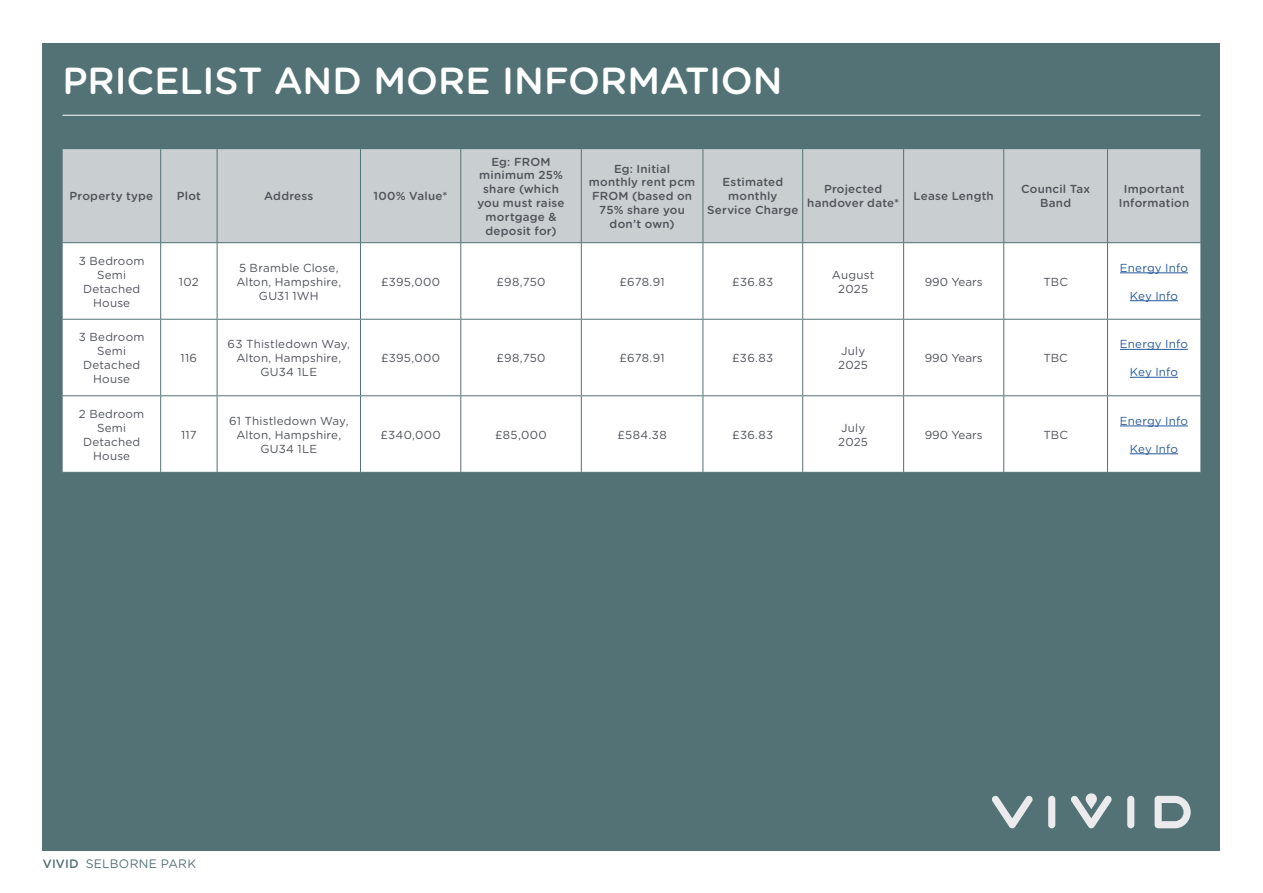
<style>
.page{position:relative;width:1263px;height:893px;background:#fff}
.page>*{position:absolute;margin:0;border:0;box-sizing:border-box;transform-origin:0 0}
.t1{font:500 37.65px "Gotham Rounded";color:#fff}
.t2{font:12.3px "Gotham Rounded";letter-spacing:.02em;color:#527275}
.t3{font:11.55px/14px "Gotham Rounded";letter-spacing:.02em;color:#50535a;text-align:center}
.t4{font:500 11.55px/14px "Gotham Rounded";letter-spacing:.02em;color:#50535a;text-align:center}
.t5{font:11.55px "Gotham Rounded";letter-spacing:.01em;color:#275b9b}
.t6{font:11.55px "Gotham Rounded";color:#50535a}
.s1{font-weight:500}
</style>
<div class="page">
<div style="left:43px;top:43px;width:1177px;height:807px;background:#527275"></div>
<hr style="left:63px;top:115px;width:1137px;height:1px;background:#fff">
<div style="left:1048px;top:796px;width:7px;height:32px;background:#ebebed;border-radius:4px"></div>
<div style="left:1127px;top:796px;width:7px;height:32px;background:#ebebed;border-radius:4px"></div>
<svg style="left:1154px;top:796px;width:37px;height:32px"></svg>
<svg style="left:1071px;top:793px;width:41px;height:35px"></svg>
<svg style="left:992px;top:795px;width:41px;height:33px"></svg>
<div style="left:63px;top:149px;width:1137px;height:93px;background:#c9ced0"></div>
<div style="left:63px;top:243px;width:1137px;height:229px;background:#fff"></div>
<hr style="left:160px;top:149px;width:1px;height:93px;background:#527275">
<hr style="left:217px;top:149px;width:1px;height:93px;background:#527275">
<hr style="left:360px;top:149px;width:1px;height:93px;background:#527275">
<hr style="left:460px;top:149px;width:1px;height:93px;background:#527275">
<hr style="left:581px;top:149px;width:1px;height:93px;background:#527275">
<hr style="left:702px;top:149px;width:1px;height:93px;background:#527275">
<hr style="left:802px;top:149px;width:1px;height:93px;background:#527275">
<hr style="left:903px;top:149px;width:1px;height:93px;background:#527275">
<hr style="left:1003px;top:149px;width:1px;height:93px;background:#527275">
<hr style="left:1107px;top:149px;width:1px;height:93px;background:#527275">
<hr style="left:160px;top:243px;width:1px;height:76px;background:#527275">
<hr style="left:160px;top:320px;width:1px;height:75px;background:#527275">
<hr style="left:160px;top:396px;width:1px;height:76px;background:#527275">
<hr style="left:217px;top:243px;width:1px;height:76px;background:#527275">
<hr style="left:360px;top:243px;width:1px;height:76px;background:#527275">
<hr style="left:460px;top:243px;width:1px;height:76px;background:#527275">
<hr style="left:581px;top:243px;width:1px;height:76px;background:#527275">
<hr style="left:702px;top:243px;width:1px;height:76px;background:#527275">
<hr style="left:802px;top:243px;width:1px;height:76px;background:#527275">
<hr style="left:903px;top:243px;width:1px;height:76px;background:#527275">
<hr style="left:1003px;top:243px;width:1px;height:76px;background:#527275">
<hr style="left:217px;top:320px;width:1px;height:75px;background:#527275">
<hr style="left:360px;top:320px;width:1px;height:75px;background:#527275">
<hr style="left:460px;top:320px;width:1px;height:75px;background:#527275">
<hr style="left:581px;top:320px;width:1px;height:75px;background:#527275">
<hr style="left:702px;top:320px;width:1px;height:75px;background:#527275">
<hr style="left:802px;top:320px;width:1px;height:75px;background:#527275">
<hr style="left:903px;top:320px;width:1px;height:75px;background:#527275">
<hr style="left:1003px;top:320px;width:1px;height:75px;background:#527275">
<hr style="left:217px;top:396px;width:1px;height:76px;background:#527275">
<hr style="left:360px;top:396px;width:1px;height:76px;background:#527275">
<hr style="left:460px;top:396px;width:1px;height:76px;background:#527275">
<hr style="left:581px;top:396px;width:1px;height:76px;background:#527275">
<hr style="left:702px;top:396px;width:1px;height:76px;background:#527275">
<hr style="left:802px;top:396px;width:1px;height:76px;background:#527275">
<hr style="left:903px;top:396px;width:1px;height:76px;background:#527275">
<hr style="left:1003px;top:396px;width:1px;height:76px;background:#527275">
<hr style="left:1107px;top:243px;width:1px;height:76px;background:#527275">
<hr style="left:1107px;top:320px;width:1px;height:75px;background:#527275">
<hr style="left:1107px;top:396px;width:1px;height:76px;background:#527275">
<hr style="left:63px;top:319px;width:98px;height:1px;background:#527275">
<hr style="left:63px;top:395px;width:98px;height:1px;background:#527275">
<hr style="left:161px;top:319px;width:56px;height:1px;background:#527275">
<hr style="left:217px;top:319px;width:143px;height:1px;background:#527275">
<hr style="left:803px;top:319px;width:101px;height:1px;background:#527275">
<hr style="left:161px;top:395px;width:56px;height:1px;background:#527275">
<hr style="left:217px;top:395px;width:143px;height:1px;background:#527275">
<hr style="left:803px;top:395px;width:101px;height:1px;background:#527275">
<hr style="left:1107px;top:319px;width:93px;height:1px;background:#527275">
<hr style="left:1107px;top:395px;width:93px;height:1px;background:#527275">
<hr style="left:360px;top:319px;width:101px;height:1px;background:#527275">
<hr style="left:461px;top:319px;width:120px;height:1px;background:#527275">
<hr style="left:581px;top:319px;width:122px;height:1px;background:#527275">
<hr style="left:703px;top:319px;width:100px;height:1px;background:#527275">
<hr style="left:904px;top:319px;width:100px;height:1px;background:#527275">
<hr style="left:1004px;top:319px;width:103px;height:1px;background:#527275">
<hr style="left:360px;top:395px;width:101px;height:1px;background:#527275">
<hr style="left:461px;top:395px;width:120px;height:1px;background:#527275">
<hr style="left:581px;top:395px;width:122px;height:1px;background:#527275">
<hr style="left:703px;top:395px;width:100px;height:1px;background:#527275">
<hr style="left:904px;top:395px;width:100px;height:1px;background:#527275">
<hr style="left:1004px;top:395px;width:103px;height:1px;background:#527275">
<hr style="left:1120px;top:273px;width:68px;height:1px;background:#275b9b">
<hr style="left:1130px;top:300px;width:48px;height:1px;background:#275b9b">
<hr style="left:1120px;top:349px;width:68px;height:1px;background:#275b9b">
<hr style="left:1130px;top:377px;width:48px;height:1px;background:#275b9b">
<hr style="left:1120px;top:426px;width:68px;height:1px;background:#275b9b">
<hr style="left:1130px;top:453px;width:48px;height:1px;background:#275b9b">
<h1 class="t1" style="left:63px;top:54px;width:721px">PRICELIST AND MORE INFORMATION</h1>
<p class="t4" style="left:70px;top:189px;width:85px">Property type</p>
<p class="t4" style="left:177px;top:189px;width:25px">Plot</p>
<p class="t4" style="left:264px;top:189px;width:51px">Address</p>
<p class="t4" style="left:374px;top:189px;width:75px">100% Value*</p>
<p class="t4" style="left:477px;top:154px;width:89px">Eg: FROM minimum 25% share (which you must raise mortgage &amp; deposit for)</p>
<p class="t4" style="left:589px;top:161px;width:108px">Eg: Initial monthly rent pcm<br>FROM (based on<br>75% share you don’t own)</p>
<p class="t4" style="left:707px;top:175px;width:93px">Estimated monthly<br>Service Charge</p>
<p class="t4" style="left:807px;top:182px;width:93px">Projected handover date*</p>
<p class="t4" style="left:913px;top:189px;width:82px">Lease Length</p>
<p class="t4" style="left:1021px;top:182px;width:71px">Council Tax<br>Band</p>
<p class="t4" style="left:1119px;top:182px;width:72px">Important<br>Information</p>
<p class="t3" style="left:79px;top:253px;width:67px">3 Bedroom<br>Semi<br>Detached<br>House</p>
<p class="t3" style="left:79px;top:330px;width:67px">3 Bedroom<br>Semi<br>Detached<br>House</p>
<p class="t3" style="left:79px;top:406px;width:67px">2 Bedroom<br>Semi<br>Detached<br>House</p>
<p class="t3" style="left:179px;top:274px;width:21px">102</p>
<p class="t3" style="left:181px;top:351px;width:18px">116</p>
<p class="t3" style="left:181px;top:427px;width:17px">117</p>
<p class="t3" style="left:236px;top:260px;width:106px">5 Bramble Close,<br>Alton, Hampshire,<br>GU31 1WH</p>
<p class="t3" style="left:228px;top:337px;width:124px">63 Thistledown Way,<br>Alton, Hampshire,<br>GU34 1LE</p>
<p class="t3" style="left:229px;top:413px;width:121px">61 Thistledown Way,<br>Alton, Hampshire,<br>GU34 1LE</p>
<p class="t3" style="left:381px;top:274px;width:60px">£395,000</p>
<p class="t3" style="left:497px;top:274px;width:50px">£98,750</p>
<p class="t3" style="left:619px;top:274px;width:47px">£678.91</p>
<p class="t3" style="left:732px;top:274px;width:43px">£36.83</p>
<p class="t3" style="left:832px;top:267px;width:44px">August<br>2025</p>
<p class="t6" style="left:925px;top:274px;width:60px">990 Years</p>
<p class="t3" style="left:1043px;top:274px;width:26px">TBC</p>
<p class="t3" style="left:381px;top:351px;width:60px">£395,000</p>
<p class="t3" style="left:497px;top:351px;width:50px">£98,750</p>
<p class="t3" style="left:619px;top:351px;width:47px">£678.91</p>
<p class="t3" style="left:732px;top:351px;width:43px">£36.83</p>
<p class="t3" style="left:838px;top:344px;width:31px;text-align:left">July<br>2025</p>
<p class="t6" style="left:925px;top:350px;width:60px">990 Years</p>
<p class="t3" style="left:1043px;top:351px;width:26px">TBC</p>
<p class="t3" style="left:380px;top:427px;width:62px">£340,000</p>
<p class="t3" style="left:495px;top:427px;width:53px">£85,000</p>
<p class="t3" style="left:617px;top:427px;width:51px">£584.38</p>
<p class="t3" style="left:732px;top:427px;width:43px">£36.83</p>
<p class="t3" style="left:838px;top:420px;width:31px;text-align:left">July<br>2025</p>
<p class="t6" style="left:925px;top:427px;width:60px">990 Years</p>
<p class="t3" style="left:1043px;top:427px;width:26px">TBC</p>
<p class="t5" style="left:1120px;top:260px;width:69px">Energy Info</p>
<p class="t5" style="left:1130px;top:288px;width:50px">Key Info</p>
<p class="t5" style="left:1120px;top:336px;width:69px">Energy Info</p>
<p class="t5" style="left:1130px;top:364px;width:50px">Key Info</p>
<p class="t5" style="left:1120px;top:413px;width:69px">Energy Info</p>
<p class="t5" style="left:1130px;top:441px;width:50px">Key Info</p>
<p class="t2" style="left:43px;top:855px;width:155px"><span class="s1">VIVID</span> SELBORNE PARK</p>
</div>
